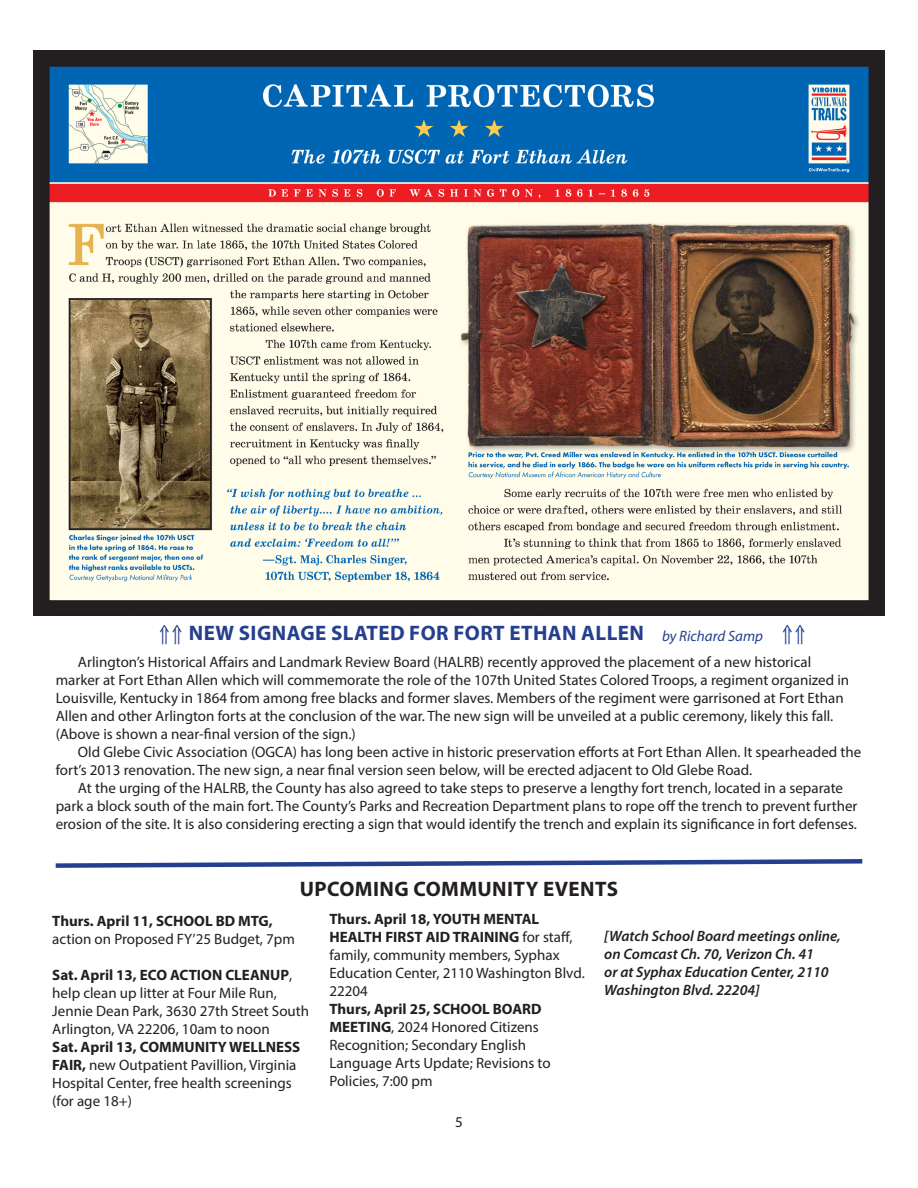
<style>
.page{position:relative;width:918px;height:1188px;background:#fff}
.page>*{position:absolute;margin:0;border:0;box-sizing:border-box;transform-origin:0 0}
.STORY_HEADING{font:700 21px "Myriad Pro";letter-spacing:.02em;color:#253f8e}
.STORY_HEADING-2{font:700 21px "Myriad Pro";letter-spacing:.02em;color:#231f20}
.t1{font:15px/18px "Myriad Pro";color:#231f20}
.t2{font:italic 600 15px/18px "Myriad Pro";color:#231f20}
.author{font:italic 15px "Myriad Pro";color:#253f8e}
.s1{font-weight:700}
</style>
<div class="page">
<img style="left:34px;top:50px;width:850px;height:565px">
<svg style="left:55px;top:859px;width:808px;height:9px"></svg>
<p class="STORY_HEADING" style="left:158px;top:620px;width:487px">⇑⇑ NEW SIGNAGE SLATED FOR FORT ETHAN ALLEN</p>
<p class="author" style="left:662px;top:626px;width:102px">by Richard Samp</p>
<p class="t1" style="left:56px;top:653px;width:795px;text-indent:22px">Arlington’s Historical Affairs and Landmark Review Board (HALRB) recently approved the placement of a new historical marker at Fort Ethan Allen which will commemorate the role of the 107th United States Colored Troops, a regiment organized in Louisville, Kentucky in 1864 from among free blacks and former slaves. Members of the regiment were garrisoned at Fort Ethan Allen and other Arlington forts at the conclusion of the war. The new sign will be unveiled at a public ceremony, likely this fall. (Above is shown a near-final version of the sign.)</p>
<p class="t1" style="left:56px;top:743px;width:807px;text-indent:22px">Old Glebe Civic Association (OGCA) has long been active in historic preservation efforts at Fort Ethan Allen. It spearheaded the fort’s 2013 renovation. The new sign, a near final version seen below, will be erected adjacent to Old Glebe Road.</p>
<p class="t1" style="left:56px;top:779px;width:803px;text-align:center">At the urging of the HALRB, the County has also agreed to take steps to preserve a lengthy fort trench, located in a separate<br>park a block south of the main fort. The County’s Parks and Recreation Department plans to rope off the trench to prevent further erosion of the site. It is also considering erecting a sign that would identify the trench and explain its significance in fort defenses.</p>
<p class="STORY_HEADING-2" style="left:300px;top:875px;width:320px">UPCOMING COMMUNITY EVENTS</p>
<p class="t1" style="left:52px;top:911px;width:244px"><span class="s1">Thurs. April 11, SCHOOL BD MTG, </span>action on Proposed FY’25 Budget, 7pm</p>
<p class="t1" style="left:52px;top:965px;width:258px"><span class="s1">Sat. April 13, ECO ACTION CLEANUP</span>, help clean up litter at Four Mile Run, Jennie Dean Park, 3630 27th Street South Arlington, VA 22206, 10am to noon</p>
<p class="t1" style="left:52px;top:1037px;width:250px"><span class="s1">Sat. April 13, COMMUNITY WELLNESS<br>FAIR,</span> new Outpatient Pavillion, Virginia<br>Hospital Center, free health screenings (for age 18+)</p>
<p class="t1" style="left:329px;top:910px;width:257px"><span class="s1">Thurs. April 18, YOUTH MENTAL<br>HEALTH FIRST AID TRAINING</span> for staff, family, community members, Syphax<br>Education Center, 2110 Washington Blvd.<br>22204</p>
<p class="t1" style="left:329px;top:1000px;width:223px"><span class="s1">Thurs, April 25, SCHOOL BOARD<br>MEETING</span>, 2024 Honored Citizens<br>Recognition; Secondary English<br>Language Arts Update; Revisions to<br>Policies, 7:00 pm</p>
<p class="t1" style="left:455px;top:1113px;width:9px">5</p>
<p class="t2" style="left:604px;top:926px;width:238px">[Watch School Board meetings online, on Comcast Ch. 70, Verizon Ch. 41<br>or at Syphax Education Center, 2110<br>Washington Blvd. 22204]</p>
</div>
